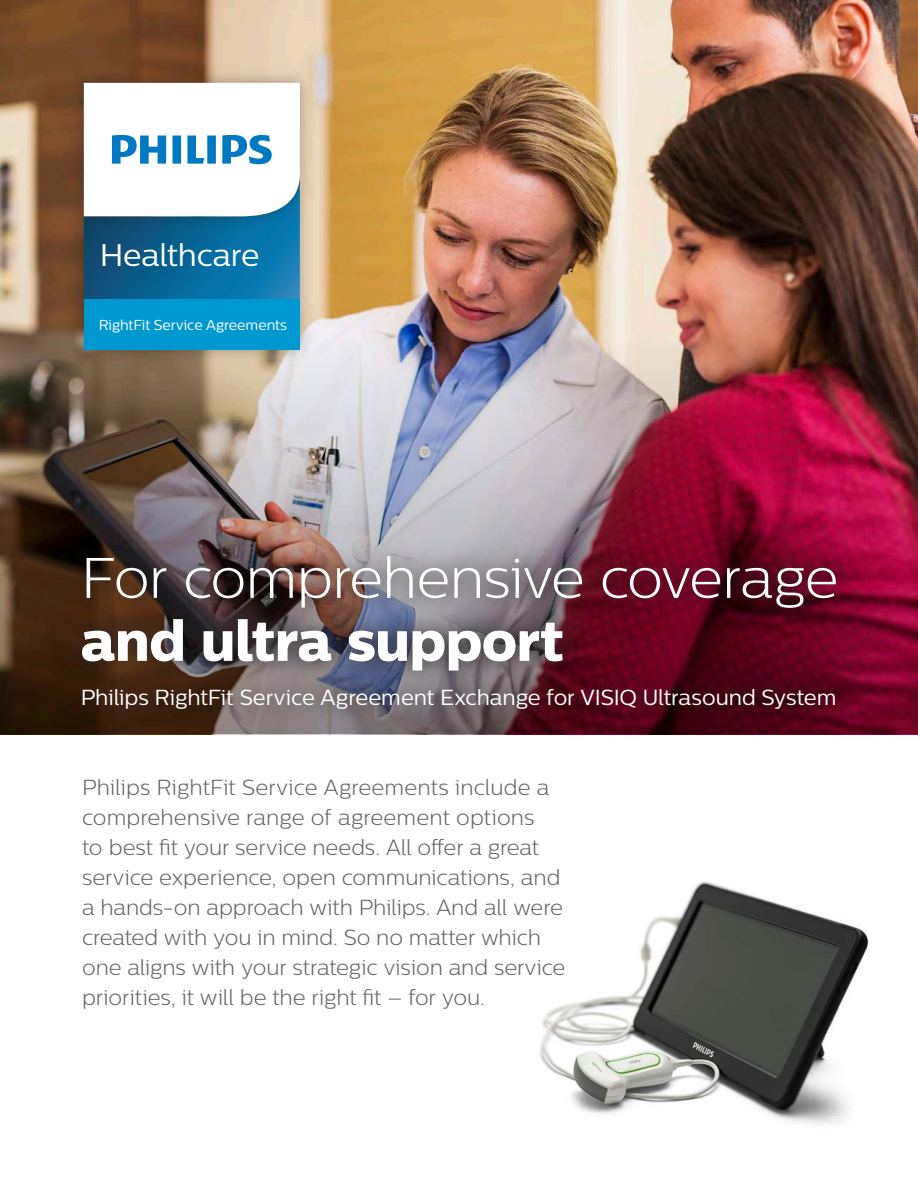
<style>
.page{position:relative;width:918px;height:1188px;background:#fff}
.page>*{position:absolute;margin:0;border:0;box-sizing:border-box;transform-origin:0 0}
._05_Main_Heading_Med{font:300 57px/63px "Centrale Sans";letter-spacing:-.015em;color:#fff}
.t1{font:31.2px "Centrale Sans";letter-spacing:-.01em;color:#fff}
._03_Introduction{font:300 21.75px/30px "Centrale Sans";letter-spacing:-.005em;color:#636366}
._03_Introduction-2{font:21.75px "Centrale Sans";letter-spacing:-.005em;color:#fff}
._03_Introduction-3{font:14.4px "Centrale Sans";color:#fff}
.s1{font-family:"Centrale Sans X Bold";font-weight:400}
</style>
<div class="page">
<img style="left:0;top:0;width:918px;height:735px">
<img style="left:0;top:339px;width:918px;height:395px">
<img style="left:540px;top:881px;width:329px;height:244px">
<div style="left:70px;top:165px;width:244px;height:199px;background:#231f20;opacity:.35"></div>
<div style="left:70px;top:69px;width:244px;height:161px;background:#231f20;opacity:.35"></div>
<svg style="left:84px;top:83px;width:216px;height:216px"></svg>
<svg style="left:61px;top:535px;width:797px;height:195px;background:#5f3640"></svg>
<div style="left:84px;top:299px;width:216px;height:50px;background:#0098d1"></div>
<p class="t1" style="left:100px;top:237px;width:161px">Healthcare</p>
<p class="_03_Introduction-3" style="left:99px;top:317px;width:190px">RightFit Service Agreements</p>
<p class="_05_Main_Heading_Med" style="left:81px;top:546px;width:759px">For comprehensive coverage <span class="s1">and ultra support</span></p>
<p class="_03_Introduction-2" style="left:81px;top:685px;width:757px">Philips RightFit Service Agreement Exchange for VISIQ Ultrasound System</p>
<p class="_03_Introduction" style="left:82px;top:772px;width:485px">Philips RightFit Service Agreements include a comprehensive range of agreement options<br>to best fit your service needs. All offer a great service experience, open communications, and a hands-on approach with Philips. And all were created with you in mind. So no matter which one aligns with your strategic vision and service priorities, it will be the right fit – for you.</p>
</div>
